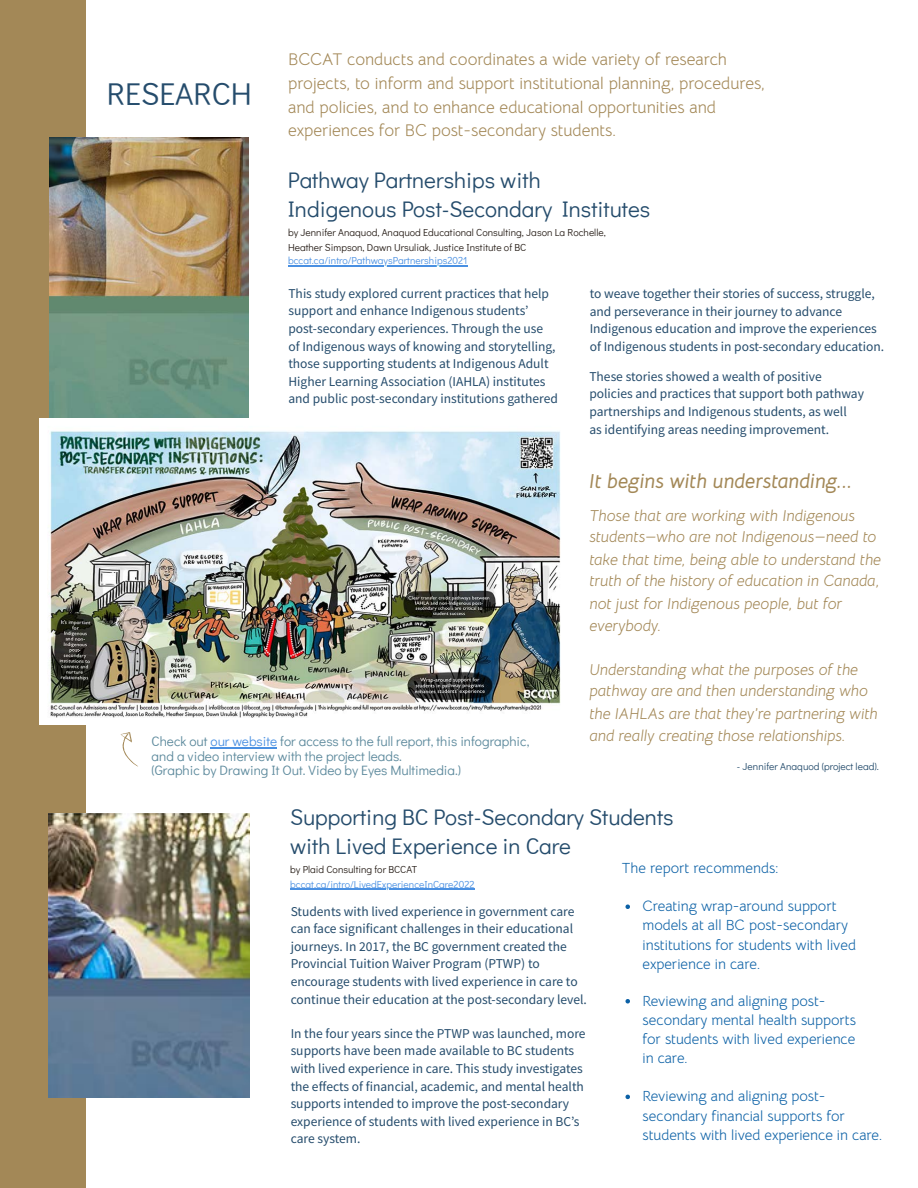
<style>
.page{position:relative;width:918px;height:1188px;background:#fff}
.page>*{position:absolute;margin:0;border:0;box-sizing:border-box;transform-origin:0 0}
.t1{font:31.5px "Didact Gothic";color:#254c6c}
.t2{font:22.5px/29.2px "Didact Gothic";color:#254c6c}
.t3{font:italic 700 20.25px "Bellota Text";color:#a38857}
.t4{font:16.8px/23.7px "Bellota Text";color:#a38857}
.t5{font:italic 15.75px/22.2px "Bellota Text";color:#a38857}
.t6{font:14.7px/19.2px "Bellota Text";color:#0c61a6}
.t7{font:13.5px/17.7px "Source Sans Pro";color:#254c6c}
.t8{font:13.5px "Didact Gothic";color:#5c899c}
.t9{font:10.2px/14.7px "Didact Gothic";color:#29201a}
.t10{font:10.2px "Didact Gothic";color:#4a90e2}
.t11{font:10.2px "Didact Gothic";color:#254c6c}
.s1{color:#4a90e2}
</style>
<div class="page">
<div style="left:0;top:0;width:86px;height:1188px;background:#a38857"></div>
<img style="left:50px;top:137px;width:199px;height:282px">
<img style="left:48px;top:813px;width:202px;height:285px">
<hr style="left:288px;top:266px;width:179px;height:1px;background:#4a90e2">
<hr style="left:211px;top:747px;width:66px;height:1px;background:#4a90e2">
<hr style="left:290px;top:889px;width:184px;height:1px;background:#4a90e2">
<svg style="left:120px;top:732px;width:18px;height:35px"></svg>
<svg style="left:625px;top:905px;width:5px;height:4px"></svg>
<svg style="left:625px;top:999px;width:5px;height:5px"></svg>
<svg style="left:625px;top:1095px;width:5px;height:4px"></svg>
<img style="left:39px;top:419px;width:522px;height:306px">
<p class="t1" style="left:107px;top:72px;width:147px">RESEARCH</p>
<p class="t4" style="left:288px;top:48px;width:478px">BCCAT conducts and coordinates a wide variety of research projects, to inform and support institutional planning, procedures, and policies, and to enhance educational opportunities and experiences for BC post-secondary students.</p>
<p class="t2" style="left:288px;top:164px;width:364px">Pathway Partnerships with<br>Indigenous Post-Secondary Institutes</p>
<p class="t9" style="left:288px;top:225px;width:319px">by Jennifer Anaquod, Anaquod Educational Consulting, Jason La Rochelle,<br>Heather Simpson, Dawn Ursuliak, Justice Institute of BC</p>
<p class="t10" style="left:288px;top:254px;width:181px">bccat.ca/intro/PathwaysPartnerships2021</p>
<p class="t7" style="left:288px;top:284px;width:262px">This study explored current practices that help</p>
<p class="t7" style="left:288px;top:301px;width:269px">support and enhance Indigenous students’ post-secondary experiences. Through the use of Indigenous ways of knowing and storytelling, those supporting students at Indigenous Adult</p>
<p class="t7" style="left:288px;top:373px;width:271px;line-height:16.8px">Higher Learning Association (IAHLA) institutes and public post-secondary institutions gathered</p>
<p class="t7" style="left:590px;top:284px;width:296px">to weave together their stories of success, struggle, and perseverance in their journey to advance Indigenous education and improve the experiences of Indigenous students in post-secondary education.</p>
<p class="t7" style="left:589px;top:368px;width:276px">These stories showed a wealth of positive policies and practices that support both pathway partnerships and Indigenous students, as well<br>as identifying areas needing improvement.</p>
<p class="t3" style="left:590px;top:469px;width:264px">It begins with understanding...</p>
<p class="t8" style="left:152px;top:732px;width:379px">Check out <span class="s1">our website</span> for access to the full report, this infographic,</p>
<p class="t8" style="left:152px;top:746px;width:252px">and a video interview with the project leads.</p>
<p class="t8" style="left:152px;top:761px;width:311px">(Graphic by Drawing It Out. Video by Eyes Multimedia.)</p>
<p class="t5" style="left:590px;top:504px;width:267px">Those that are working with Indigenous</p>
<p class="t5" style="left:590px;top:526px;width:293px">students—who are not Indigenous—need to take that time, being able to understand the truth of the history of education in Canada, not just for Indigenous people, but for everybody.</p>
<p class="t5" style="left:590px;top:659px;width:270px">Understanding what the purposes of the</p>
<p class="t5" style="left:590px;top:680px;width:280px">pathway are and then understanding who</p>
<p class="t5" style="left:590px;top:702px;width:290px">the IAHLAs are that they’re partnering with and really creating those relationships.</p>
<p class="t11" style="left:737px;top:759px;width:143px">- Jennifer Anaquod (project lead).</p>
<p class="t2" style="left:290px;top:801px;width:385px">Supporting BC Post-Secondary Students with Lived Experience in Care</p>
<p class="t9" style="left:290px;top:862px;width:128px">by Plaid Consulting for BCCAT</p>
<p class="t10" style="left:290px;top:877px;width:186px">bccat.ca/intro/LivedExperienceInCare2022</p>
<p class="t7" style="left:291px;top:902px;width:285px">Students with lived experience in government care</p>
<p class="t7" style="left:291px;top:919px;width:284px">can face significant challenges in their educational</p>
<p class="t7" style="left:291px;top:937px;width:298px">journeys. In 2017, the BC government created the Provincial Tuition Waiver Program (PTWP) to encourage students with lived experience in care to continue their education at the post-secondary level.</p>
<p class="t7" style="left:291px;top:1025px;width:296px">In the four years since the PTWP was launched, more</p>
<p class="t7" style="left:291px;top:1042px;width:285px">supports have been made available to BC students</p>
<p class="t7" style="left:291px;top:1060px;width:295px">with lived experience in care. This study investigates the effects of financial, academic, and mental health supports intended to improve the post-secondary experience of students with lived experience in BC’s care system.</p>
<p class="t6" style="left:622px;top:858px;width:158px">The report recommends:</p>
<p class="t6" style="left:643px;top:897px;width:215px">Creating wrap-around support models at all BC post-secondary institutions for students with lived experience in care.</p>
<p class="t6" style="left:643px;top:991px;width:215px">Reviewing and aligning post&shy;secondary mental health supports</p>
<p class="t6" style="left:643px;top:1029px;width:214px">for students with lived experience in care.</p>
<p class="t6" style="left:643px;top:1087px;width:241px">Reviewing and aligning post&shy;secondary financial supports for students with lived experience in care.</p>
</div>
